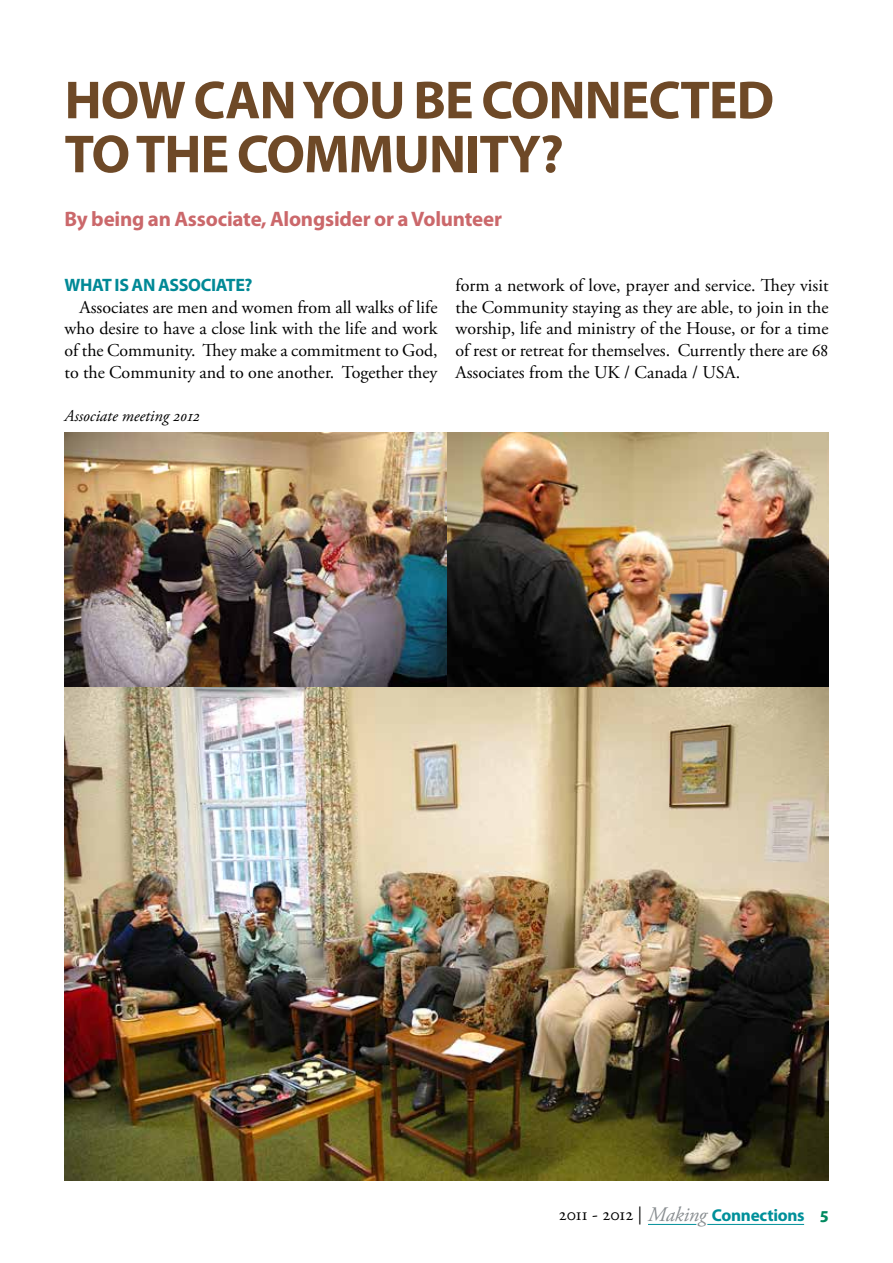
<style>
.page{position:relative;width:893px;height:1263px;background:#fff}
.page>*{position:absolute;margin:0;border:0;box-sizing:border-box;transform-origin:0 0}
.t1{font:700 54px/54px "Myriad Pro";letter-spacing:-.02em;color:#6e4927}
.t2{font:700 21px "Myriad Pro";letter-spacing:-.01em;color:#cb686b}
.t3{font:18px/21.6px "Adobe Garamond Pro";color:#000;text-align:justify}
.t4{font:700 18px "Myriad Pro";letter-spacing:-.02em;color:#008996}
.t5{font:700 17.25px "Myriad Pro";letter-spacing:-.015em;color:#00909a}
.t6{font:italic 16.5px "Adobe Garamond Pro";color:#000}
.s1{font-family:"Adobe Garamond Pro";font-weight:400;font-size:18px;color:#000}
.s2{font-family:"Adobe Garamond Pro";font-weight:400;font-style:italic;font-size:20.7px;color:#898e91}
.s3{font-size:18px;color:#00895f}
</style>
<div class="page">
<hr style="left:648px;top:1224px;width:48px;height:1px;background:#00909a">
<hr style="left:707px;top:1224px;width:97px;height:1px;background:#00909a">
<img style="left:65px;top:686px;width:763px;height:494px">
<img style="left:65px;top:432px;width:763px;height:254px">
<h1 class="t1" style="left:65px;top:71px;width:711px">HOW CAN YOU BE CONNECTED<br>TO THE COMMUNITY?</h1>
<p class="t2" style="left:65px;top:205px;width:439px">By being an Associate, Alongsider or a Volunteer</p>
<p class="t4" style="left:65px;top:273px;width:190px">WHAT IS AN ASSOCIATE?</p>
<p class="t3" style="left:65px;top:297px;width:375px;text-indent:15px">Associates are men and women from all walks of life who desire to have a close link with the life and work of the Community. They make a commitment to God, to the Community and to one another. Together they</p>
<p class="t6" style="left:65px;top:406px;width:137px">Associate meeting 2012</p>
<p class="t3" style="left:455px;top:275px;width:374px">form a network of love, prayer and service. They visit the Community staying as they are able, to join in the worship, life and ministry of the House, or for a time of rest or retreat for themselves. Currently there are 68<br>Associates from the UK / Canada / USA.</p>
<p class="t5" style="left:559px;top:1204px;width:271px"><span class="s1">2011 - 2012 |</span> <span class="s2">Making</span> Connections <span class="s3">5</span></p>
</div>
